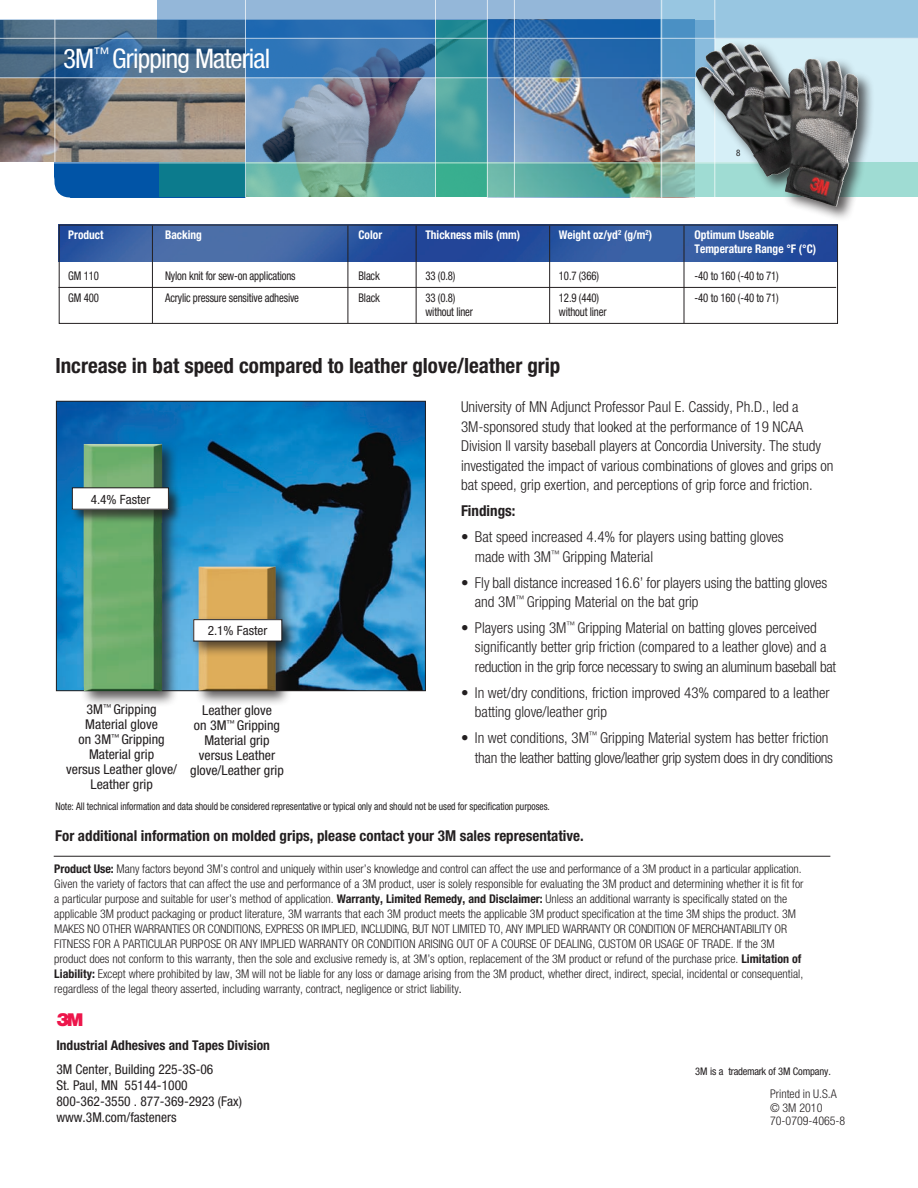
<style>
.page{position:relative;width:918px;height:1188px;background:#fff}
.page>*{position:absolute;margin:0;border:0;box-sizing:border-box;transform-origin:0 0}
.t1{font:condensed 27px "Helvetica Neue";letter-spacing:-.03em;color:#fff}
.t2{font:700 condensed 21px "Helvetica Neue";color:#231f20}
.t3{font:18.75px "Logo 3 Mps";color:#ed164b}
.t4{font:300 condensed 15px/19.5px "Helvetica Neue";color:#231f20}
.t5{font:300 condensed 15px/19.5px "Helvetica Neue";letter-spacing:-.02em;color:#231f20}
.t6{font:700 condensed 15px "Helvetica Neue";color:#231f20}
.t7{font:condensed 13.5px/15px "Helvetica Neue";color:#231f20;text-align:center}
.t8{font:700 condensed 13.5px "Helvetica Neue";color:#231f20}
.t9{font:condensed 12.9px "Helvetica Neue";color:#231f20;scale:1.04 1}
.t10{font:300 condensed 12px/15px "Helvetica Neue";color:#231f20}
.t11{font:condensed 12px "Helvetica Neue";letter-spacing:-.015em;color:#231f20;scale:.9 1}
.t12{font:700 condensed 12px/13.5px "Helvetica Neue";color:#fff;scale:.95 1}
.t13{font:condensed 10.5px "Helvetica Neue";letter-spacing:-.005em;color:#231f20;scale:.91 1}
.t14{font:condensed 10.5px "Helvetica Neue";letter-spacing:-.005em;color:#231f20}
.t15{font:condensed 9px "Helvetica Neue";color:#231f20}
.s1{font-weight:700}
.s2{font-weight:400}
</style>
<div class="page">
<img style="left:488px;top:78px;width:204px;height:120px">
<div style="left:54px;top:162px;width:191px;height:35px;background:#0154a6"></div>
<svg style="left:54px;top:177px;width:16px;height:21px"></svg>
<svg style="left:515px;top:39px;width:146px;height:38px;background:#356fa9"></svg>
<svg style="left:158px;top:0;width:503px;height:38px;background:#78a3cd"></svg>
<img style="left:0;top:20px;width:514px;height:142px">
<svg style="left:160px;top:162px;width:501px;height:35px;background:#56a599"></svg>
<hr style="left:54px;top:856px;width:776px;height:1px;background:#231f20">
<svg style="left:436px;top:20px;width:51px;height:177px;background:#3c9f9a"></svg>
<svg style="left:662px;top:0;width:256px;height:197px;background:#a1c8d8"></svg>
<hr style="left:714px;top:0;width:1px;height:202px;background:#fff">
<hr style="left:661px;top:0;width:1px;height:204px;background:#fff">
<hr style="left:487px;top:0;width:1px;height:203px;background:#fff">
<hr style="left:435px;top:0;width:1px;height:207px;background:#fff">
<hr style="left:55px;top:0;width:1px;height:162px;background:#fff">
<hr style="left:0;top:77px;width:713px;height:1px;background:#fff">
<hr style="left:514px;top:0;width:1px;height:203px;background:#fff">
<hr style="left:0;top:163px;width:758px;height:1px;background:#fff">
<hr style="left:0;top:38px;width:918px;height:1px;background:#fff">
<hr style="left:58px;top:287px;width:778px;height:1px;background:#231f20">
<img style="left:61px;top:227px;width:775px;height:35px">
<hr style="left:152px;top:226px;width:1px;height:97px;background:#231f20">
<hr style="left:348px;top:226px;width:1px;height:97px;background:#231f20">
<hr style="left:416px;top:226px;width:1px;height:97px;background:#231f20">
<hr style="left:549px;top:226px;width:1px;height:97px;background:#231f20">
<hr style="left:684px;top:226px;width:1px;height:97px;background:#231f20">
<div style="left:59px;top:225px;width:779px;height:99px;border:1px solid #231f20"></div>
<div style="left:692px;top:38px;width:182px;height:183px;background:#231f20;opacity:.75"></div>
<img style="left:696px;top:43px;width:74px;height:134px">
<hr style="left:245px;top:0;width:1px;height:199px;background:#fff">
<img style="left:58px;top:403px;width:366px;height:286px">
<div style="left:56px;top:401px;width:370px;height:290px;border:1px solid #231f20"></div>
<div style="left:79px;top:440px;width:99px;height:267px;background:#231f20;opacity:.75"></div>
<img style="left:83px;top:444px;width:79px;height:247px">
<div style="left:194px;top:563px;width:98px;height:144px;background:#231f20;opacity:.75"></div>
<img style="left:198px;top:567px;width:78px;height:124px">
<div style="left:71px;top:486px;width:112px;height:38px;background:#231f20;opacity:.75"></div>
<div style="left:72px;top:488px;width:96px;height:21px;background:#fff"></div>
<div style="left:72px;top:487px;width:97px;height:23px;border:1px solid #231f20"></div>
<div style="left:189px;top:615px;width:109px;height:43px;background:#231f20;opacity:.75"></div>
<div style="left:194px;top:620px;width:88px;height:21px;background:#fff"></div>
<div style="left:193px;top:619px;width:89px;height:22px;border:1px solid #231f20"></div>
<hr style="left:917px;top:201px;width:1px;height:345px;background:#5876ba">
<hr style="left:868px;top:513px;width:50px;height:1px;background:#fff">
<h1 class="t1" style="left:63px;top:43px;width:209px">3M<sup>™</sup> Gripping Material</h1>
<p class="t15" style="left:736px;top:147px;width:6px">8</p>
<p class="t12" style="left:68px;top:228px;width:39px">Product</p>
<p class="t12" style="left:165px;top:228px;width:40px">Backing</p>
<p class="t12" style="left:359px;top:228px;width:26px">Color</p>
<p class="t12" style="left:425px;top:228px;width:101px">Thickness mils (mm)</p>
<p class="t12" style="left:559px;top:228px;width:100px">Weight oz/yd<sup>2</sup> (g/m<sup>2</sup>)</p>
<p class="t12" style="left:695px;top:228px;width:130px">Optimum Useable<br>Temperature Range °F (°C)</p>
<p class="t11" style="left:68px;top:269px;width:36px">GM 110</p>
<p class="t11" style="left:165px;top:269px;width:147px">Nylon knit for sew-on applications</p>
<p class="t11" style="left:359px;top:269px;width:25px">Black</p>
<p class="t11" style="left:425px;top:269px;width:35px">33 (0.8)</p>
<p class="t11" style="left:559px;top:269px;width:46px">10.7 (366)</p>
<p class="t11" style="left:695px;top:269px;width:95px">-40 to 160 (-40 to 71)</p>
<p class="t11" style="left:68px;top:291px;width:36px">GM 400</p>
<p class="t11" style="left:165px;top:291px;width:150px">Acrylic pressure sensitive adhesive</p>
<p class="t11" style="left:359px;top:291px;width:25px">Black</p>
<p class="t11" style="left:425px;top:291px;width:35px">33 (0.8)</p>
<p class="t11" style="left:559px;top:291px;width:46px">12.9 (440)</p>
<p class="t11" style="left:695px;top:291px;width:95px">-40 to 160 (-40 to 71)</p>
<p class="t11" style="left:425px;top:305px;width:54px">without liner</p>
<p class="t11" style="left:559px;top:305px;width:54px">without liner</p>
<h2 class="t2" style="left:55px;top:353px;width:507px">Increase in bat speed compared to leather glove/leather grip</h2>
<p class="t9" style="left:91px;top:492px;width:59px">4.4% Faster</p>
<p class="t9" style="left:208px;top:623px;width:59px">2.1% Faster</p>
<p class="t7" style="left:66px;top:702px;width:112px">3M<sup>™</sup> Gripping<br>Material glove<br>on 3M<sup>™</sup> Gripping<br>Material grip<br>versus Leather glove/<br>Leather grip</p>
<p class="t7" style="left:190px;top:703px;width:95px">Leather glove<br>on 3M<sup>™</sup> Gripping<br>Material grip versus Leather glove/Leather grip</p>
<p class="t4" style="left:461px;top:397px;width:374px">University of MN Adjunct Professor Paul E. Cassidy, Ph.D., led a 3M-sponsored study that looked at the performance of 19 NCAA Division II varsity baseball players at Concordia University. The study investigated the impact of various combinations of gloves and grips on bat speed, grip exertion, and perceptions of grip force and friction.</p>
<p class="t6" style="left:461px;top:502px;width:56px">Findings:</p>
<p class="t4" style="left:475px;top:527px;width:310px;text-indent:-14px">• Bat speed increased 4.4% for players using batting gloves made with 3M<sup>™</sup> Gripping Material</p>
<p class="t4" style="left:475px;top:572px;width:354px;text-indent:-14px">• Fly ball distance increased 16.6’ for players using the batting gloves and 3M<sup>™</sup> Gripping Material on the bat grip</p>
<p class="t4" style="left:475px;top:618px;width:363px;text-indent:-14px">• Players using 3M<sup>™</sup> Gripping Material on batting gloves perceived significantly better grip friction (compared to a leather glove) and a reduction in the grip force necessary to swing an aluminum baseball bat</p>
<p class="t4" style="left:475px;top:683px;width:356px;text-indent:-14px">• In wet/dry conditions, friction improved 43% compared to a leather batting glove/leather grip</p>
<p class="t5" style="left:475px;top:728px;width:360px;text-indent:-14px">• In wet conditions, 3M<sup>™</sup> Gripping Material system has better friction than the leather batting glove/leather grip system does in dry conditions</p>
<p class="t13" style="left:56px;top:800px;width:545px">Note: All technical information and data should be considered representative or typical only and should not be used for specification purposes.</p>
<p class="t6" style="left:55px;top:826px;width:530px">For additional information on molded grips, please contact your 3M sales representative.</p>
<p class="t10" style="left:54px;top:861px;width:751px"><span class="s1">Product Use:</span> Many factors beyond 3M’s control and uniquely within user’s knowledge and control can affect the use and performance of a 3M product in a particular application.<br>Given the variety of factors that can affect the use and performance of a 3M product, user is solely responsible for evaluating the 3M product and determining whether it is fit for a particular purpose and suitable for user’s method of application. <span class="s1">Warranty, Limited Remedy, and Disclaimer:</span> Unless an additional warranty is specifically stated on the applicable 3M product packaging or product literature, 3M warrants that each 3M product meets the applicable 3M product specification at the time 3M ships the product. 3M MAKES NO OTHER WARRANTIES OR CONDITIONS, EXPRESS OR IMPLIED, INCLUDING, BUT NOT LIMITED TO, ANY IMPLIED WARRANTY OR CONDITION OF MERCHANTABILITY OR FITNESS FOR A PARTICULAR PURPOSE OR ANY IMPLIED WARRANTY OR CONDITION ARISING OUT OF A COURSE OF DEALING, CUSTOM OR USAGE OF TRADE. If the 3M product does not conform to this warranty, then the sole and exclusive remedy is, at 3M’s option, replacement of the 3M product or refund of the purchase price. <span class="s1">Limitation of Liability:</span> Except where prohibited by law, 3M will not be liable for any loss or damage arising from the 3M product, whether direct, indirect, special, incidental or consequential, regardless of the legal theory asserted, including warranty, contract, negligence or strict liability<span class="s2">.</span></p>
<h3 class="t3" style="left:57px;top:1010px;width:31px">3</h3>
<p class="t8" style="left:56px;top:1037px;width:215px">Industrial Adhesives and Tapes Division</p>
<p class="t7" style="left:56px;top:1061px;width:187px;line-height:16.2px;text-align:left">3M Center, Building 225-3S-06<br>St. Paul, MN 55144-1000<br>800-362-3550 . 877-369-2923 (Fax) www.3M.com/fasteners</p>
<p class="t14" style="left:695px;top:1065px;width:137px">3M is a trademark of 3M Company.</p>
<p class="t10" style="left:770px;top:1087px;width:77px;line-height:13.5px">Printed in U.S.A © 3M 2010<br>70-0709-4065-8</p>
</div>
